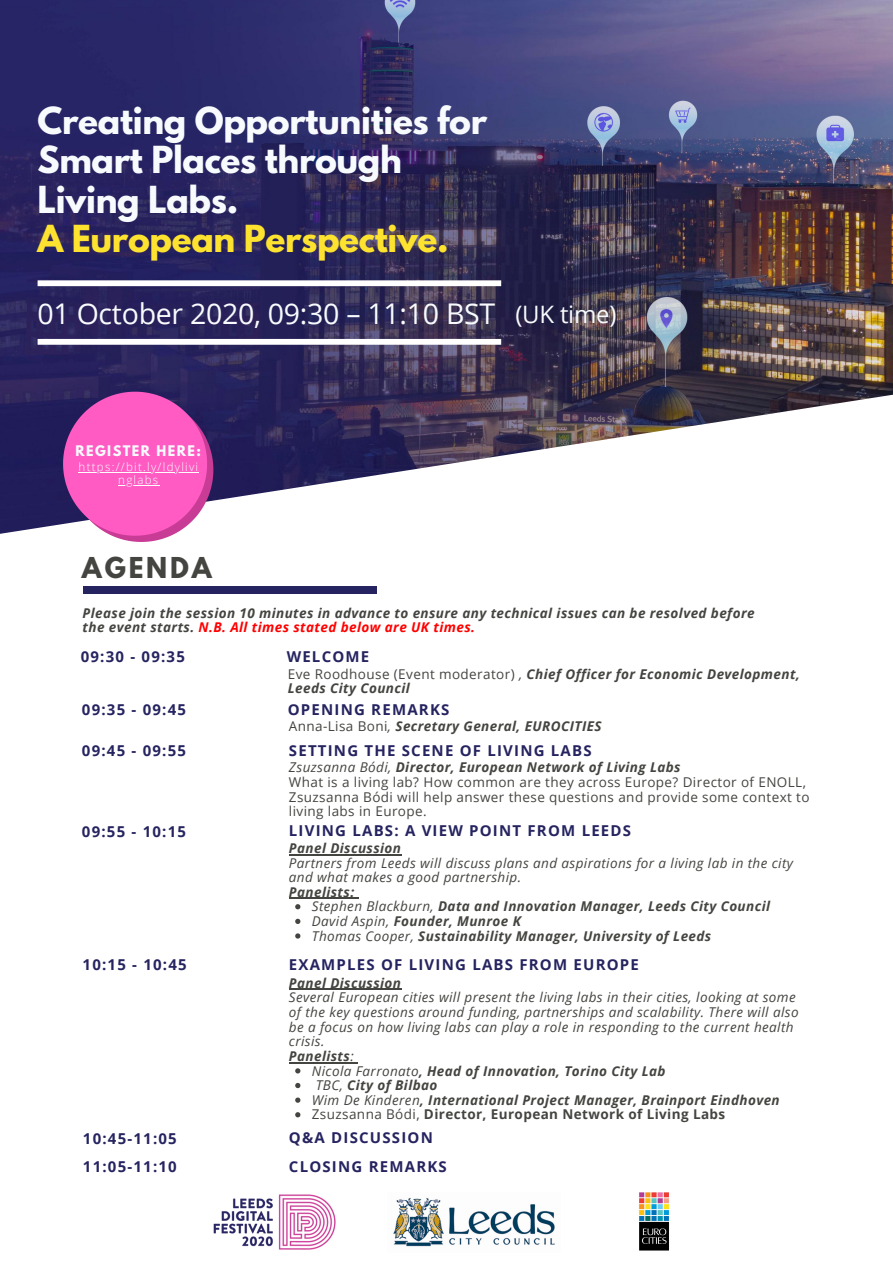
<style>
.page{position:relative;width:893px;height:1263px;background:#fff}
.page>*{position:absolute;margin:0;border:0;box-sizing:border-box;transform-origin:0 0}
.t1{font:700 33px/39.5px "League Spartan";letter-spacing:-.01em;color:#f8fbfd}
.t2{font:700 33px "League Spartan";letter-spacing:-.01em;color:#fde32f}
.t3{font:28.5px "Open Sans";letter-spacing:-.01em;color:#f8fbfd}
.t4{font:700 25.5px "League Spartan";letter-spacing:.11em;color:#444440}
.t5{font:24px "Open Sans";letter-spacing:-.01em;color:#f8fbfd}
.t6{font:700 15px "Open Sans";letter-spacing:.08em;color:#262460}
.t7{font:italic 700 13.5px/14.6px "Open Sans";letter-spacing:.03em;color:#444440}
.t8{font:italic 13.5px/14.6px "Open Sans";letter-spacing:.03em;color:#444440}
.t9{font:13.5px/14.6px "Open Sans";letter-spacing:.03em;color:#444440}
.t10{font:700 12.98px "League Spartan";letter-spacing:.11em;color:#f8fbfd}
.t11{font:300 11.55px/13.1px "Open Sans";letter-spacing:.11em;color:#fff;text-align:center}
.s1{color:#f00}
.s2{font-weight:400;font-style:normal}
.s3{font-weight:400}
.s4{font-style:italic}
.s5{font-weight:700;font-style:italic}
.s6{font-weight:700}
.s7{font-style:normal}
</style>
<div class="page">
<img style="left:0;top:0;width:893px;height:534px">
<svg style="left:38px;top:280px;width:463px;height:6px"></svg>
<svg style="left:38px;top:339px;width:463px;height:6px"></svg>
<img style="left:213px;top:1194px;width:123px;height:56px">
<img style="left:638px;top:1192px;width:31px;height:59px">
<img style="left:393px;top:1197px;width:162px;height:50px">
<div style="left:83px;top:586px;width:294px;height:7px;background:#262460"></div>
<svg style="left:63px;top:392px;width:150px;height:150px;background:#dd5fb7"></svg>
<svg style="left:295px;top:904px;width:5px;height:5px"></svg>
<svg style="left:295px;top:919px;width:5px;height:5px"></svg>
<svg style="left:295px;top:933px;width:5px;height:5px"></svg>
<hr style="left:289px;top:854px;width:112px;height:1px;background:#444440">
<hr style="left:289px;top:898px;width:66px;height:1px;background:#444440">
<svg style="left:295px;top:1068px;width:5px;height:5px"></svg>
<svg style="left:295px;top:1083px;width:5px;height:5px"></svg>
<svg style="left:295px;top:1097px;width:5px;height:6px"></svg>
<svg style="left:295px;top:1112px;width:5px;height:5px"></svg>
<hr style="left:289px;top:989px;width:112px;height:1px;background:#444440">
<hr style="left:289px;top:1062px;width:61px;height:1px;background:#444440">
<hr style="left:79px;top:472px;width:120px;height:1px;background:#fff">
<hr style="left:118px;top:485px;width:42px;height:1px;background:#fff">
<img style="left:362px;top:0;width:79px;height:50px">
<img style="left:568px;top:92px;width:69px;height:73px">
<img style="left:647px;top:92px;width:75px;height:66px">
<img style="left:810px;top:94px;width:43px;height:110px">
<img style="left:647px;top:285px;width:52px;height:101px">
<h1 class="t1" style="left:38px;top:105px;width:451px">Creating Opportunities for<br>Smart Places through<br>Living Labs.</h1>
<h1 class="t2" style="left:38px;top:223px;width:412px">A European Perspective.</h1>
<h2 class="t3" style="left:38px;top:294px;width:459px">01 October 2020, 09:30 – 11:10 BST</h2>
<h3 class="t5" style="left:515px;top:297px;width:103px">(UK time)</h3>
<p class="t10" style="left:75px;top:444px;width:127px">REGISTER HERE:</p>
<p class="t11" style="left:79px;top:460px;width:121px">https://bit.ly/ldylivi nglabs</p>
<h3 class="t4" style="left:82px;top:555px;width:131px">AGENDA</h3>
<p class="t7" style="left:83px;top:605px;width:673px">Please join the session 10 minutes in advance to ensure any technical issues can be resolved before the event starts. <span class="s1">N.B. All times stated below are UK times.</span></p>
<p class="t6" style="left:81px;top:646px;width:106px">09:30 - 09:35</p>
<p class="t6" style="left:287px;top:646px;width:84px">WELCOME</p>
<p class="t7" style="left:288px;top:666px;width:513px"><span class="s2">Eve Roodhouse (Event moderator)</span> <span class="s3">,</span> Chief Officer for Economic Development,<br>Leeds City Council</p>
<p class="t6" style="left:82px;top:699px;width:106px">09:35 - 09:45</p>
<p class="t6" style="left:288px;top:699px;width:163px">OPENING REMARKS</p>
<p class="t7" style="left:289px;top:719px;width:314px"><span class="s2">Anna-Lisa Boni</span><span class="s3">,</span> Secretary General, EUROCITIES</p>
<p class="t6" style="left:82px;top:740px;width:106px">09:45 - 09:55</p>
<p class="t6" style="left:289px;top:740px;width:304px">SETTING THE SCENE OF LIVING LABS</p>
<p class="t9" style="left:289px;top:760px;width:522px"><span class="s4">Zsuzsanna Bódi,</span> <span class="s5">Director, European Network of Living Labs<br></span>What is a living lab? How common are they across Europe? Director of ENOLL, Zsuzsanna Bódi will help answer these questions and provide some context to living labs in Europe.</p>
<p class="t6" style="left:82px;top:821px;width:106px">09:55 - 10:15</p>
<p class="t6" style="left:289px;top:820px;width:344px">LIVING LABS: A VIEW POINT FROM LEEDS</p>
<p class="t7" style="left:289px;top:840px;width:114px">Panel Discussion</p>
<p class="t8" style="left:289px;top:855px;width:505px">Partners from Leeds will discuss plans and aspirations for a living lab in the city and what makes a good partnership.</p>
<p class="t7" style="left:289px;top:884px;width:67px">Panelists:</p>
<p class="t7" style="left:312px;top:899px;width:460px"><span class="s3">Stephen Blackburn,</span> Data and Innovation Manager, Leeds City Council<br><span class="s3">David Aspin,</span> Founder, Munroe K<br><span class="s3">Thomas Cooper,</span> Sustainability Manager, University of Leeds</p>
<p class="t6" style="left:83px;top:954px;width:106px">10:15 - 10:45</p>
<p class="t6" style="left:289px;top:954px;width:351px">EXAMPLES OF LIVING LABS FROM EUROPE</p>
<p class="t7" style="left:289px;top:975px;width:114px">Panel Discussion</p>
<p class="t8" style="left:289px;top:990px;width:511px">Several European cities will present the living labs in their cities, looking at some of the key questions around funding, partnerships and scalability. There will also be a focus on how living labs can play a role in responding to the current health crisis.<br><span class="s6">Panelists</span>:</p>
<p class="t7" style="left:312px;top:1063px;width:469px"><span class="s3">Nicola Farronato</span>, Head of Innovation, Torino City Lab<br><span class="s3">TBC,</span> City of Bilbao<br><span class="s3">Wim De Kinderen</span>, International Project Manager, Brainport Eindhoven <span class="s2">Zsuzsanna Bódi,</span> <span class="s7">Director, European Network of Living Labs</span></p>
<p class="t6" style="left:83px;top:1128px;width:95px">10:45-11:05</p>
<p class="t6" style="left:289px;top:1127px;width:145px">Q&amp;A DISCUSSION</p>
<p class="t6" style="left:83px;top:1156px;width:95px">11:05-11:10</p>
<p class="t6" style="left:289px;top:1156px;width:159px">CLOSING REMARKS</p>
</div>
